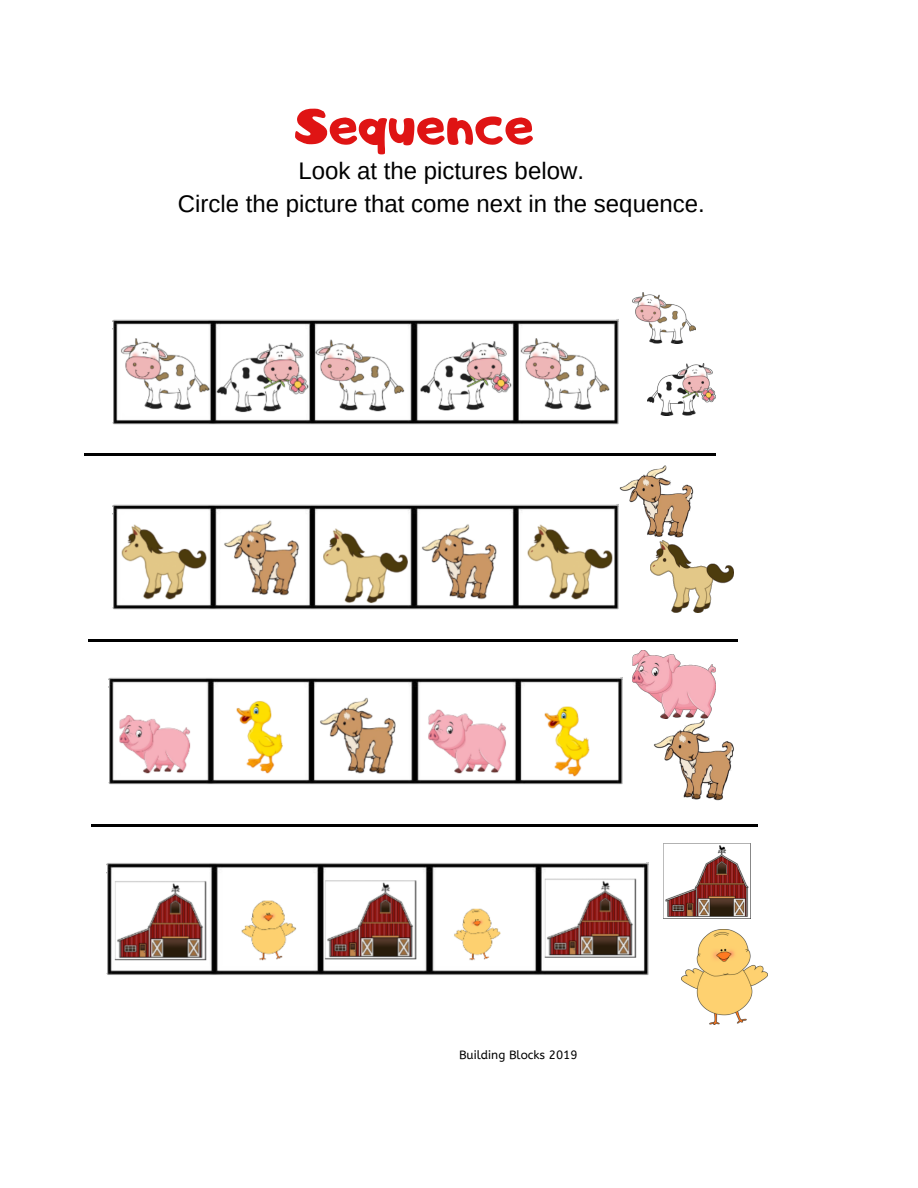
<style>
.page{position:relative;width:918px;height:1188px;background:#fff}
.page>*{position:absolute;margin:0;border:0;box-sizing:border-box;transform-origin:0 0}
.t1{font:700 64.8px "Arimo";color:#000}
.t2{font:700 63px "Arimo";color:#000}
.t3{font:54px "Adigiana Toybox";color:#df1414}
.t4{font:24px/33.2px "Arimo";color:#000;text-align:center}
.t5{font:12px "A Bee Zee";color:#000}
</style>
<div class="page">
<img style="left:112px;top:319px;width:506px;height:106px">
<img style="left:632px;top:293px;width:63px;height:50px">
<img style="left:648px;top:364px;width:67px;height:51px">
<img style="left:112px;top:504px;width:506px;height:106px">
<img style="left:619px;top:465px;width:75px;height:73px">
<img style="left:650px;top:540px;width:83px;height:72px">
<img style="left:108px;top:677px;width:515px;height:108px">
<img style="left:632px;top:651px;width:84px;height:67px">
<img style="left:653px;top:718px;width:81px;height:83px">
<img style="left:107px;top:862px;width:541px;height:113px">
<img style="left:665px;top:845px;width:84px;height:72px">
<img style="left:682px;top:930px;width:85px;height:94px">
<h3 class="t3" style="left:295px;top:89px;width:241px">Sequence</h3>
<p class="t4" style="left:178px;top:154px;width:528px">Look at the pictures below.<br>Circle the picture that come next in the sequence.</p>
<h2 class="t2" style="left:85px;top:391px;width:632px">__________________</h2>
<h1 class="t1" style="left:89px;top:576px;width:650px">__________________</h1>
<h2 class="t2" style="left:92px;top:762px;width:667px">___________________</h2>
<p class="t5" style="left:459px;top:1048px;width:120px">Building Blocks 2019</p>
</div>
